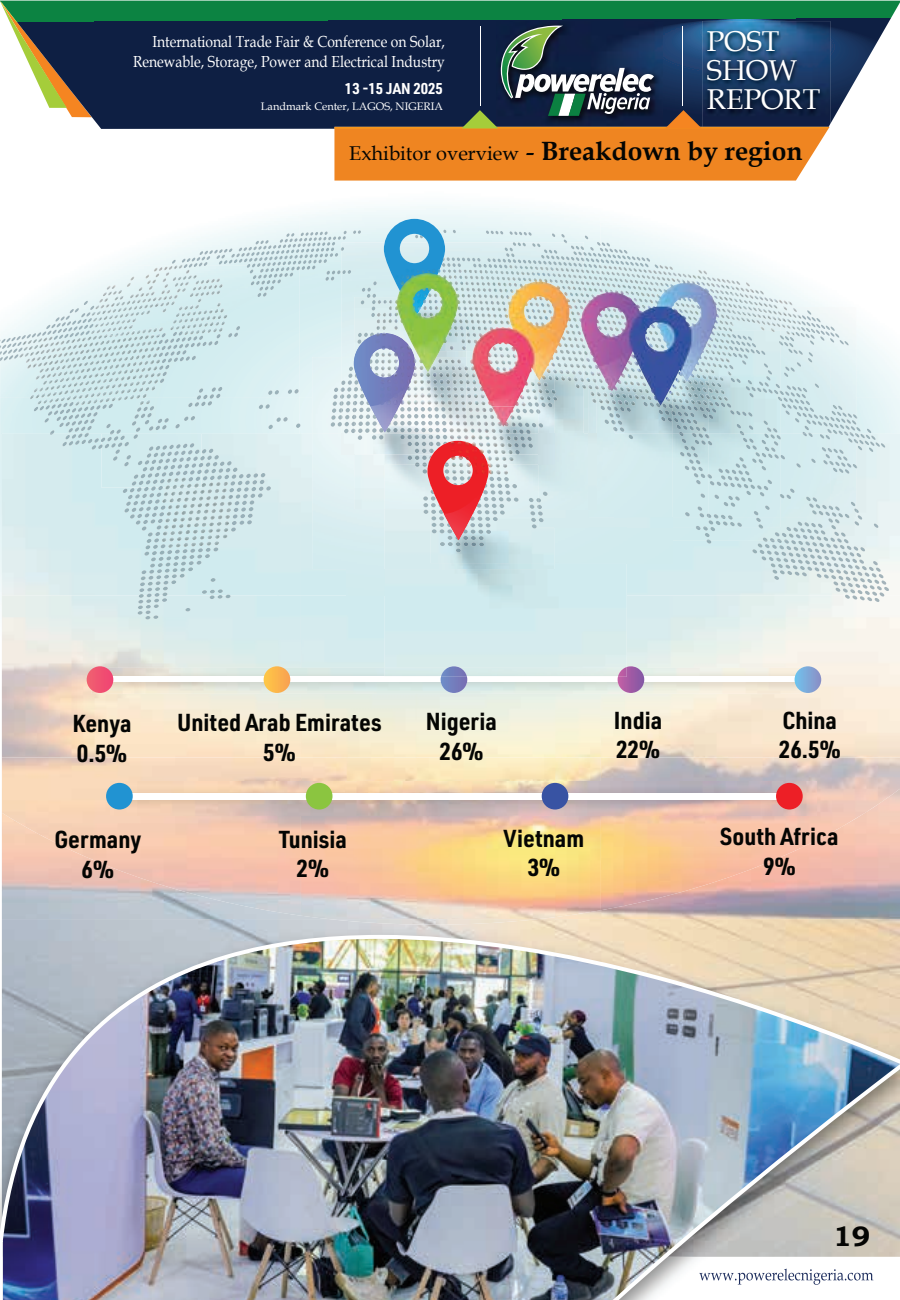
<style>
.page{position:relative;width:900px;height:1300px;background:#fff}
.page>*{position:absolute;margin:0;border:0;box-sizing:border-box;transform-origin:0 0}
.t1{font:28.8px/28.8px "Book Antiqua";color:#fff}
.t2{font:700 28px "Bookman Old Style";color:#040503}
.t3{font:700 24px/29.6px "URWDIN Semi Cond";color:#040503;text-align:center}
.t4{font:20px "Book Antiqua";color:#040503}
.t5{font:16px/20px "Book Antiqua";color:#fff;text-align:right;scale:.87 1}
.t6{font:700 15.4px "URWDIN Semi Cond";color:#fff}
.t7{font:11px "Book Antiqua";color:#fff}
.s1{font-size:26.4px}
.s2{font-weight:700;font-size:26.4px}
</style>
<div class="page">
<img style="left:625px;top:847px;width:179px;height:59px">
<img style="left:554px;top:694px;width:71px;height:223px">
<img style="left:92px;top:668px;width:722px;height:26px">
<div style="left:99px;top:676px;width:701px;height:5px;background:#fff"></div>
<svg style="left:87px;top:666px;width:26px;height:27px"></svg>
<svg style="left:264px;top:666px;width:26px;height:27px"></svg>
<svg style="left:441px;top:677px;width:26px;height:16px"></svg>
<svg style="left:795px;top:666px;width:26px;height:27px"></svg>
<img style="left:111px;top:782px;width:706px;height:34px">
<div style="left:118px;top:793px;width:681px;height:6px;background:#fff"></div>
<div style="left:106px;top:783px;width:27px;height:27px;background:#2193d2;border-radius:50%"></div>
<div style="left:542px;top:783px;width:26px;height:27px;background:#3853a3;border-radius:50%"></div>
<div style="left:306px;top:783px;width:27px;height:27px;background:#8bc540;border-radius:50%"></div>
<div style="left:776px;top:783px;width:27px;height:27px;background:#ed1f26;border-radius:50%"></div>
<img style="left:328px;top:919px;width:211px;height:6px">
<img style="left:0;top:935px;width:900px;height:365px">
<svg style="left:72px;top:1px;width:828px;height:128px;background:#245255"></svg>
<svg style="left:0;top:1px;width:92px;height:116px"></svg>
<img style="left:702px;top:21px;width:128px;height:5px">
<img style="left:496px;top:21px;width:166px;height:5px">
<svg style="left:334px;top:26px;width:496px;height:155px;background:#6a5646"></svg>
<hr style="left:682px;top:27px;width:1px;height:79px;background:#fff">
<hr style="left:480px;top:27px;width:1px;height:79px;background:#fff">
<div style="left:385px;top:619px;width:242px;height:49px;background:#d5ebee"></div>
<div style="left:385px;top:668px;width:233px;height:8px;background:#d9ebe8"></div>
<img style="left:441px;top:666px;width:26px;height:11px">
<svg style="left:618px;top:666px;width:26px;height:27px"></svg>
<svg style="left:0;top:219px;width:889px;height:400px;background:#d1e3e7"></svg>
<img style="left:444px;top:480px;width:43px;height:60px">
<img style="left:91px;top:326px;width:132px;height:10px">
<img style="left:470px;top:286px;width:103px;height:120px">
<img style="left:381px;top:362px;width:347px;height:10px">
<img style="left:400px;top:278px;width:332px;height:8px">
<img style="left:732px;top:316px;width:69px;height:19px">
<img style="left:30px;top:393px;width:121px;height:13px">
<img style="left:451px;top:449px;width:63px;height:26px">
<img style="left:162px;top:523px;width:66px;height:25px">
<p class="t5" style="left:133px;top:32px;width:360px">International Trade Fair &amp; Conference on Solar,<br>Renewable, Storage, Power and Electrical Industry</p>
<p class="t6" style="left:345px;top:78px;width:99px">13 -15 JAN 2025</p>
<p class="t7" style="left:261px;top:98px;width:183px">Landmark Center, LAGOS, NIGERIA</p>
<p class="t1" style="left:707px;top:26px;width:115px">POST<br>SHOW<br>REPORT</p>
<p class="t4" style="left:349px;top:139px;width:455px">Exhibitor overview <span class="s1">-</span> <span class="s2">Breakdown by region</span></p>
<p class="t3" style="left:72px;top:708px;width:61px;text-align:left">Kenya<br>0.5%</p>
<p class="t3" style="left:54px;top:824px;width:88px">Germany<br>6%</p>
<p class="t3" style="left:177px;top:707px;width:206px">United Arab Emirates<br>5%</p>
<p class="t3" style="left:279px;top:823px;width:70px">Tunisia<br>2%</p>
<p class="t3" style="left:426px;top:706px;width:73px">Nigeria<br>26%</p>
<p class="t3" style="left:504px;top:822px;width:82px">Vietnam<br>3%</p>
<p class="t3" style="left:614px;top:704px;width:50px;text-align:left">India<br>22%</p>
<p class="t3" style="left:779px;top:704px;width:63px;text-align:left">China<br>26.5%</p>
<p class="t3" style="left:720px;top:821px;width:120px">South Africa<br>9%</p>
<p class="t2" style="left:833px;top:1216px;width:38px">19</p>
</div>
